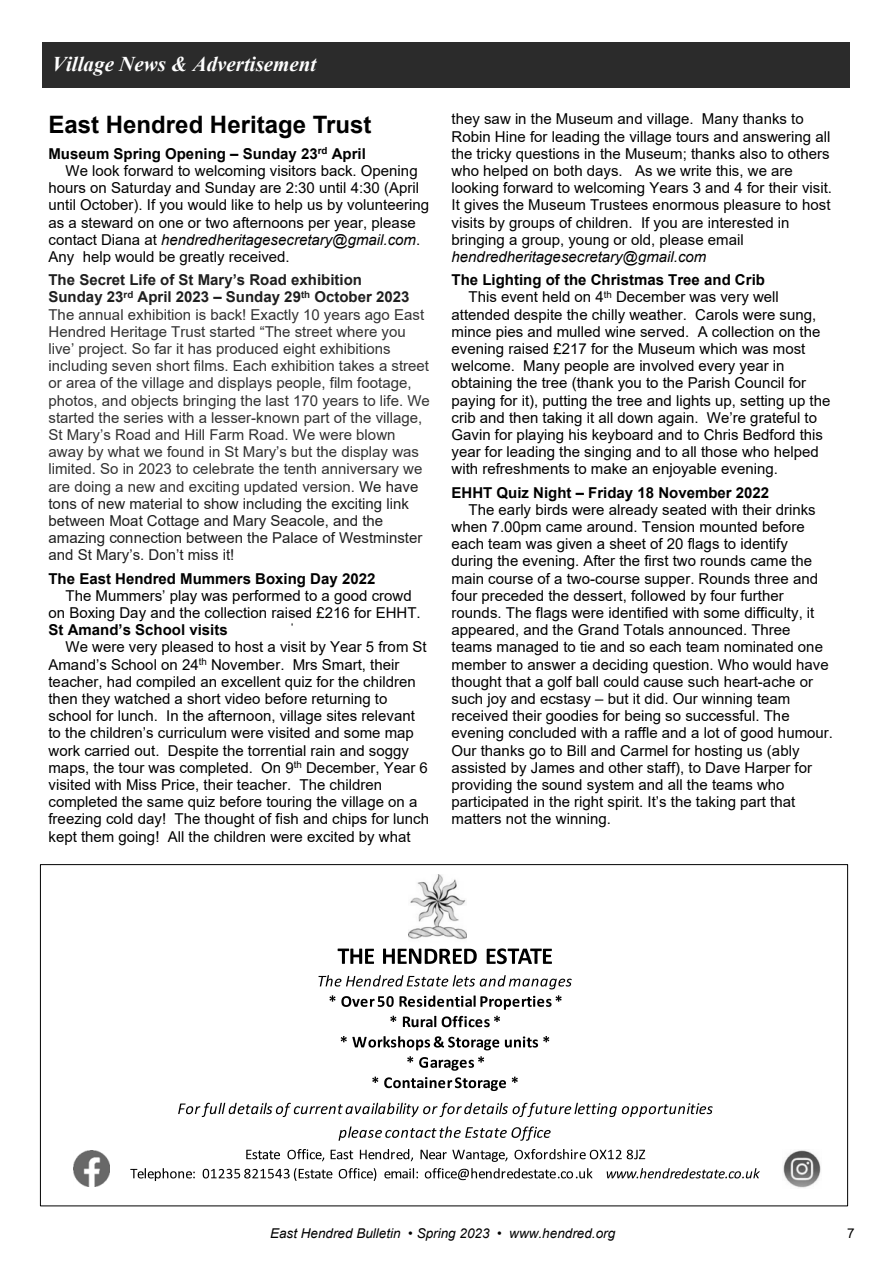
<style>
.page{position:relative;width:893px;height:1263px;background:#fff}
.page>*{position:absolute;margin:0;border:0;box-sizing:border-box;transform-origin:0 0}
.t1{font:700 24px "Arial";color:#000}
.t2{font:italic 700 21px "Times New Roman";color:#fefefe}
.t3{font:15px/17.2px "Arial";color:#000}
.t4{font:15px/17.2px "Arial";color:#333}
.t5{font:700 15px "Arial";color:#000}
.t6{font:italic 15px "Arial";color:#000}
.t7{font:italic 13.5px "Arial";color:#000}
.t8{font:13.5px "Arial";color:#000}
.s1{font-style:normal}
.s2{font-weight:700;color:#1f1f1f}
.s3{color:#1f1f1f}
</style>
<div class="page">
<div style="left:43px;top:43px;width:807px;height:45px;background:#2b2b2b"></div>
<img style="left:408px;top:874px;width:59px;height:66px">
<svg style="left:338px;top:948px;width:36px;height:16px"></svg>
<svg style="left:383px;top:948px;width:94px;height:16px"></svg>
<svg style="left:487px;top:948px;width:65px;height:16px"></svg>
<svg style="left:318px;top:975px;width:254px;height:14px"></svg>
<svg style="left:329px;top:995px;width:6px;height:7px"></svg>
<svg style="left:341px;top:995px;width:221px;height:15px"></svg>
<svg style="left:390px;top:1016px;width:6px;height:6px"></svg>
<svg style="left:403px;top:1016px;width:33px;height:11px"></svg>
<svg style="left:442px;top:1016px;width:58px;height:11px"></svg>
<svg style="left:341px;top:1036px;width:158px;height:14px"></svg>
<svg style="left:505px;top:1036px;width:44px;height:11px"></svg>
<svg style="left:407px;top:1056px;width:6px;height:6px"></svg>
<svg style="left:419px;top:1056px;width:65px;height:15px"></svg>
<svg style="left:372px;top:1077px;width:6px;height:6px"></svg>
<svg style="left:384px;top:1077px;width:122px;height:14px"></svg>
<svg style="left:512px;top:1077px;width:6px;height:6px"></svg>
<svg style="left:178px;top:1103px;width:535px;height:14px"></svg>
<svg style="left:338px;top:1126px;width:213px;height:15px"></svg>
<svg style="left:246px;top:1150px;width:34px;height:9px"></svg>
<svg style="left:287px;top:1149px;width:37px;height:12px"></svg>
<svg style="left:331px;top:1150px;width:22px;height:9px"></svg>
<svg style="left:360px;top:1149px;width:53px;height:12px"></svg>
<svg style="left:420px;top:1150px;width:87px;height:12px"></svg>
<svg style="left:514px;top:1149px;width:131px;height:10px"></svg>
<svg style="left:130px;top:1168px;width:65px;height:13px"></svg>
<svg style="left:203px;top:1168px;width:129px;height:13px"></svg>
<svg style="left:339px;top:1168px;width:37px;height:13px"></svg>
<svg style="left:384px;top:1168px;width:34px;height:10px"></svg>
<svg style="left:425px;top:1168px;width:167px;height:12px"></svg>
<svg style="left:607px;top:1168px;width:153px;height:10px"></svg>
<img style="left:74px;top:1151px;width:35px;height:35px">
<img style="left:783px;top:1150px;width:38px;height:38px">
<h2 class="t2" style="left:52px;top:57px;width:266px">Village News &amp; Advertisement</h2>
<h1 class="t1" style="left:48px;top:116px;width:324px">East Hendred Heritage Trust</h1>
<p class="t5" style="left:48px;top:148px;width:319px">Museum Spring Opening – Sunday 23<sup>rd</sup> April</p>
<p class="t3" style="left:66px;top:163px;width:354px">We look forward to welcoming visitors back. Opening</p>
<p class="t3" style="left:48px;top:181px;width:372px">hours on Saturday and Sunday are 2:30 until 4:30 (April</p>
<p class="t3" style="left:48px;top:198px;width:382px">until October). If you would like to help us by volunteering</p>
<p class="t3" style="left:48px;top:215px;width:369px">as a steward on one or two afternoons per year, please</p>
<p class="t6" style="left:48px;top:234px;width:373px"><span class="s1">contact Diana at</span> hendredheritagesecretary@gmail.com<span class="s1">.</span></p>
<p class="t3" style="left:48px;top:249px;width:243px">Any help would be greatly received.</p>
<p class="t4" style="left:48px;top:273px;width:383px"><span class="s2">The Secret Life of St Mary’s Road exhibition<br>Sunday 23</span><sup>rd</sup> <span class="s2">April 2023 – Sunday 29</span><sup>th</sup> <span class="s2">October 2023<br></span>The annual exhibition is back! Exactly 10 years ago East Hendred Heritage Trust started “The street where you live’ project. So far it has produced eight exhibitions including seven short films. Each exhibition takes a street or area of the village and displays people, film footage, photos, and objects bringing the last 170 years to life. We started the series with a lesser-known part of the village, St Mary’s Road and Hill Farm Road. We were blown away by what we found in St Mary’s but the display was limited. So in 2023 to celebrate the tenth anniversary we are doing a new and exciting updated version. <span class="s3">We have tons of new material to show including the exciting link between Moat Cottage and Mary Seacole, and the amazing connection between the Palace of Westminster and St Mary’s. Don’t miss it!</span></p>
<p class="t5" style="left:48px;top:573px;width:328px">The East Hendred Mummers Boxing Day 2022</p>
<p class="t3" style="left:48px;top:588px;width:374px;text-align:center">The Mummers’ play was performed to a good crowd<br>on Boxing Day and the collection raised £216 for EHHT.</p>
<p class="t5" style="left:48px;top:624px;width:181px">St Amand’s School visits</p>
<p class="t3" style="left:48px;top:640px;width:382px;text-indent:17px">We were very pleased to host a visit by Year 5 from St Amand’s School on 24<sup>th</sup> November. Mrs Smart, their teacher, had compiled an excellent quiz for the children then they watched a short video before returning to school for lunch. In the afternoon, village sites relevant to the children’s curriculum were visited and some map work carried out. Despite the torrential rain and soggy maps, the tour was completed. On 9<sup>th</sup> December, Year 6 visited with Miss Price, their teacher. The children completed the same quiz before touring the village on a freezing cold day! The thought of fish and chips for lunch kept them going! All the children were excited by what</p>
<p class="t3" style="left:452px;top:112px;width:382px">they saw in the Museum and village. Many thanks to Robin Hine for leading the village tours and answering all the tricky questions in the Museum; thanks also to others who helped on both days. As we write this, we are looking forward to welcoming Years 3 and 4 for their visit.<br>It gives the Museum Trustees enormous pleasure to host visits by groups of children. If you are interested in bringing a group, young or old, please email</p>
<p class="t6" style="left:452px;top:251px;width:256px">hendredheritagesecretary@gmail.com</p>
<p class="t5" style="left:452px;top:274px;width:315px">The Lighting of the Christmas Tree and Crib</p>
<p class="t3" style="left:469px;top:290px;width:312px">This event held on 4<sup>th</sup> December was very well</p>
<p class="t3" style="left:452px;top:307px;width:366px">attended despite the chilly weather. Carols were sung,</p>
<p class="t3" style="left:452px;top:324px;width:370px">mince pies and mulled wine served. A collection on the</p>
<p class="t3" style="left:452px;top:341px;width:355px">evening raised £217 for the Museum which was most</p>
<p class="t3" style="left:452px;top:359px;width:335px">welcome. Many people are involved every year in</p>
<p class="t3" style="left:452px;top:376px;width:356px">obtaining the tree (thank you to the Parish Council for</p>
<p class="t3" style="left:452px;top:393px;width:380px">paying for it), putting the tree and lights up, setting up the</p>
<p class="t3" style="left:452px;top:410px;width:367px">crib and then taking it all down again. We’re grateful to</p>
<p class="t3" style="left:452px;top:427px;width:373px">Gavin for playing his keyboard and to Chris Bedford this</p>
<p class="t3" style="left:452px;top:445px;width:369px">year for leading the singing and to all those who helped</p>
<p class="t3" style="left:452px;top:462px;width:328px">with refreshments to make an enjoyable evening.</p>
<p class="t5" style="left:452px;top:487px;width:319px">EHHT Quiz Night – Friday 18 November 2022</p>
<p class="t3" style="left:452px;top:502px;width:383px;text-indent:17px">The early birds were already seated with their drinks when 7.00pm came around. Tension mounted before each team was given a sheet of 20 flags to identify during the evening. After the first two rounds came the main course of a two-course supper. Rounds three and four preceded the dessert, followed by four further rounds. The flags were identified with some difficulty, it appeared, and the Grand Totals announced. Three teams managed to tie and so each team nominated one member to answer a deciding question. Who would have thought that a golf ball could cause such heart-ache or such joy and ecstasy – but it did. Our winning team received their goodies for being so successful. The evening concluded with a raffle and a lot of good humour.<br>Our thanks go to Bill and Carmel for hosting us (ably assisted by James and other staff), to Dave Harper for providing the sound system and all the teams who participated in the right spirit. It’s the taking part that matters not the winning.</p>
<p class="t7" style="left:270px;top:1228px;width:347px">East Hendred Bulletin • Spring 2023 • www.hendred.org</p>
<p class="t8" style="left:847px;top:1228px;width:9px">7</p>
</div>
